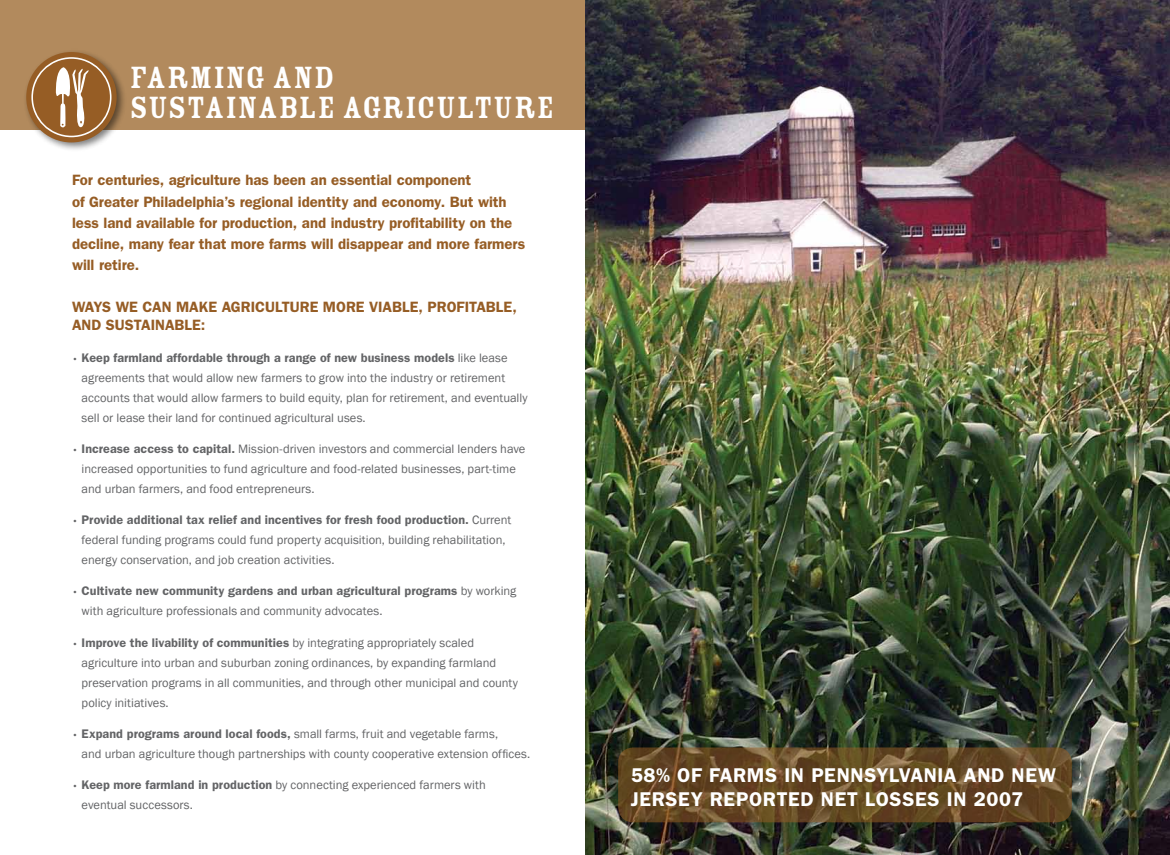
<style>
.page{position:relative;width:1170px;height:855px;background:#fff}
.page>*{position:absolute;margin:0;border:0;box-sizing:border-box;transform-origin:0 0}
.t1{font:33.75px/30px "Rosewood Fill";letter-spacing:.02em;color:#fff}
.t2{font:600 20px/23.8px "Franklin Gothic";letter-spacing:.035em;color:#fff}
.t3{font:600 15px/21.2px "Franklin Gothic";color:#965d25}
.t4{font:12.5px/20px "Franklin Gothic";color:#636466}
.s1{font-size:8.75px}
.s2{font-weight:600}
</style>
<div class="page">
<img style="left:585px;top:0;width:585px;height:855px">
<div style="left:0;top:0;width:585px;height:130px;background:#b28a5d"></div>
<div style="left:23px;top:48px;width:104px;height:104px;background:#000;opacity:.5"></div>
<div style="left:26px;top:52px;width:91px;height:90px;background:#965d25;border-radius:50%"></div>
<svg style="left:31px;top:57px;width:81px;height:80px"></svg>
<svg style="left:618px;top:747px;width:454px;height:75px;background:#664a25"></svg>
<h1 class="t1" style="left:130px;top:63px;width:426px">FARMING AND<br>SUSTAINABLE AGRICULTURE</h1>
<p class="t3" style="left:72px;top:169px;width:455px">For centuries, agriculture has been an essential component<br>of Greater Philadelphia’s regional identity and economy. But with less land available for production, and industry profitability on the decline, many fear that more farms will disappear and more farmers will retire.</p>
<p class="t3" style="left:72px;top:297px;width:446px;line-height:18.8px">Ways we can make agriculture more viable, profitable, and sustainable:</p>
<p class="t4" style="left:82px;top:348px;width:447px;text-indent:-10px"><span class="s1">•</span> <span class="s2">Keep farmland affordable through a range of new business models</span> like lease agreements that would allow new farmers to grow into the industry or retirement accounts that would allow farmers to build equity, plan for retirement, and eventually sell or lease their land for continued agricultural uses.</p>
<p class="t4" style="left:82px;top:439px;width:445px;text-indent:-10px"><span class="s1">•</span> <span class="s2">I ncrease access to capital.</span> Mission-driven investors and commercial lenders have increased opportunities to fund agriculture and food-related businesses, part-time and urban farmers, and food entrepreneurs.</p>
<p class="t4" style="left:82px;top:510px;width:431px;text-indent:-10px"><span class="s1">•</span> <span class="s2">Provide additional tax relief and incentives for fresh food production.</span> Current federal funding programs could fund property acquisition, building rehabilitation, energy conservation, and job creation activities.</p>
<p class="t4" style="left:82px;top:581px;width:436px;text-indent:-10px"><span class="s1">•</span> <span class="s2">Cultivate new community gardens and urban agricultural programs</span> by working with agriculture professionals and community advocates.</p>
<p class="t4" style="left:82px;top:633px;width:438px;text-indent:-10px"><span class="s1">•</span> <span class="s2">I mprove the livability of communities</span> by integrating appropriately scaled agriculture into urban and suburban zoning ordinances, by expanding farmland preservation programs in all communities, and through other municipal and county policy initiatives.</p>
<p class="t4" style="left:82px;top:724px;width:450px;text-indent:-10px"><span class="s1">•</span> <span class="s2">Expand programs around local foods,</span> small farms, fruit and vegetable farms,<br>and urban agriculture though partnerships with county cooperative extension offices.</p>
<p class="t4" style="left:82px;top:775px;width:406px;text-indent:-10px"><span class="s1">•</span> <span class="s2">Keep more farmland in production</span> by connecting experienced farmers with eventual successors.</p>
<h2 class="t2" style="left:631px;top:762px;width:427px">58% of farms in Pennsylvania and New<br>Jersey reported net losses in 2007</h2>
</div>
